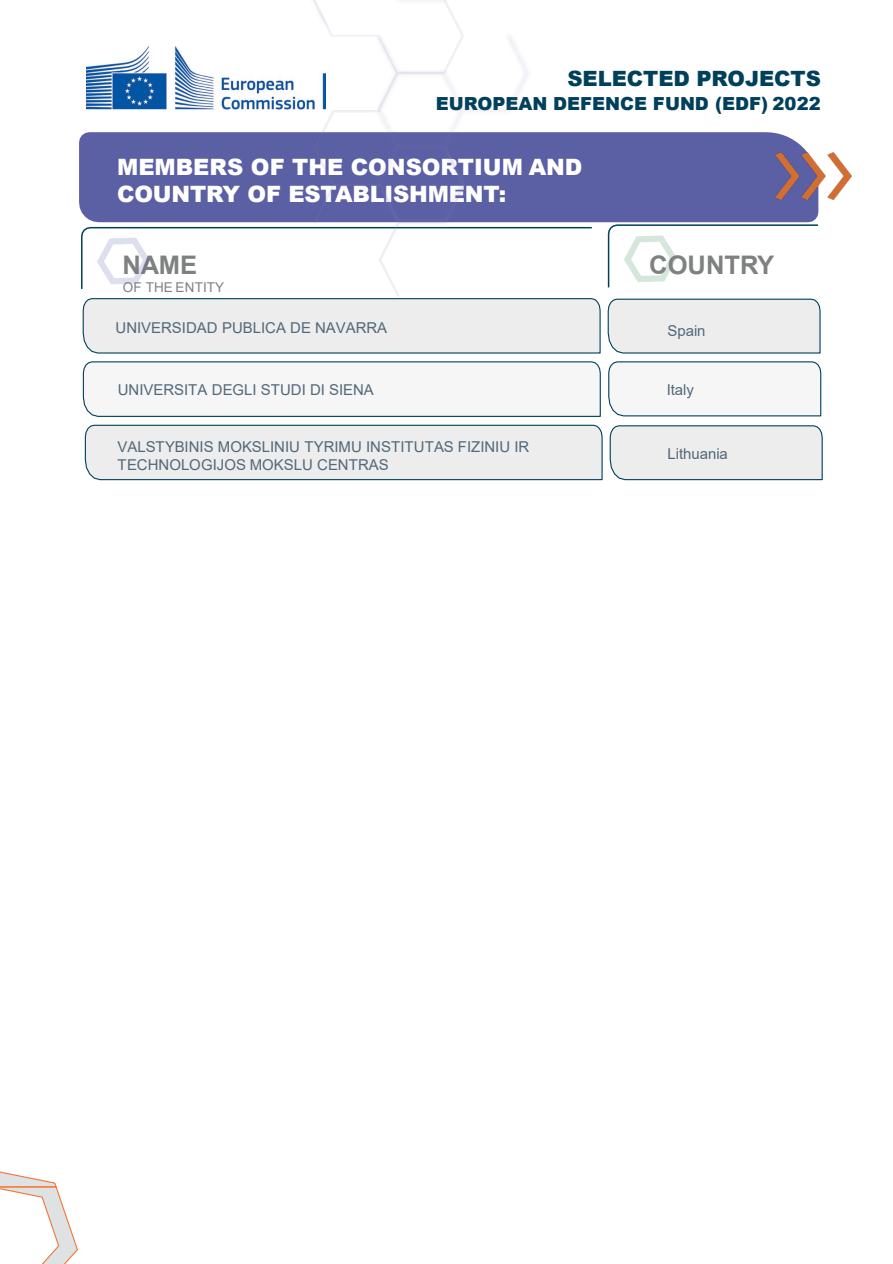
<style>
.page{position:relative;width:893px;height:1264px;background:#fff}
.page>*{position:absolute;margin:0;border:0;box-sizing:border-box;transform-origin:0 0}
.t1{font:700 25.5px "Arial";color:#7f8080}
.t2{font:900 22.5px/27px "Arial";color:#fff}
.t3{font:900 21px "Arial";letter-spacing:-.005em;color:#00405a}
.t4{font:900 18px "Arial";color:#00405a}
.t5{font:15px/18px "Arial";color:#526879}
.t6{font:13.5px "Arial";letter-spacing:.01em;color:#7f8080}
</style>
<div class="page">
<div style="left:79px;top:132px;width:739px;height:90px;background:#5b5fa4"></div>
<svg style="left:608px;top:361px;width:213px;height:56px"></svg>
<svg style="left:607px;top:298px;width:214px;height:56px"></svg>
<svg style="left:82px;top:361px;width:519px;height:56px"></svg>
<svg style="left:82px;top:298px;width:519px;height:56px"></svg>
<svg style="left:607px;top:224px;width:211px;height:64px"></svg>
<svg style="left:81px;top:226px;width:511px;height:63px"></svg>
<svg style="left:0;top:1171px;width:78px;height:92px"></svg>
<img style="left:86px;top:46px;width:171px;height:63px">
<svg style="left:609px;top:425px;width:214px;height:55px"></svg>
<div style="left:84px;top:424px;width:519px;height:56px;background:#ededed"></div>
<img style="left:257px;top:0;width:326px;height:296px">
<img style="left:775px;top:153px;width:76px;height:46px">
<h3 class="t3" style="left:567px;top:63px;width:255px">SELECTED PROJECTS</h3>
<p class="t4" style="left:436px;top:90px;width:386px">EUROPEAN DEFENCE FUND (EDF) 2022</p>
<h2 class="t2" style="left:117px;top:153px;width:466px">MEMBERS OF THE CONSORTIUM AND<br>COUNTRY OF ESTABLISHMENT:</h2>
<h1 class="t1" style="left:122px;top:247px;width:76px">NAME</h1>
<p class="t6" style="left:123px;top:277px;width:103px">OF THE ENTITY</p>
<h1 class="t1" style="left:649px;top:247px;width:126px">COUNTRY</h1>
<p class="t5" style="left:116px;top:318px;width:273px">UNIVERSIDAD PUBLICA DE NAVARRA</p>
<p class="t5" style="left:667px;top:321px;width:40px">Spain</p>
<p class="t5" style="left:118px;top:380px;width:257px">UNIVERSITA DEGLI STUDI DI SIENA</p>
<p class="t5" style="left:666px;top:380px;width:29px">Italy</p>
<p class="t5" style="left:118px;top:437px;width:413px">VALSTYBINIS MOKSLINIU TYRIMU INSTITUTAS FIZINIU IR<br>TECHNOLOGIJOS MOKSLU CENTRAS</p>
<p class="t5" style="left:667px;top:444px;width:62px">Lithuania</p>
</div>
